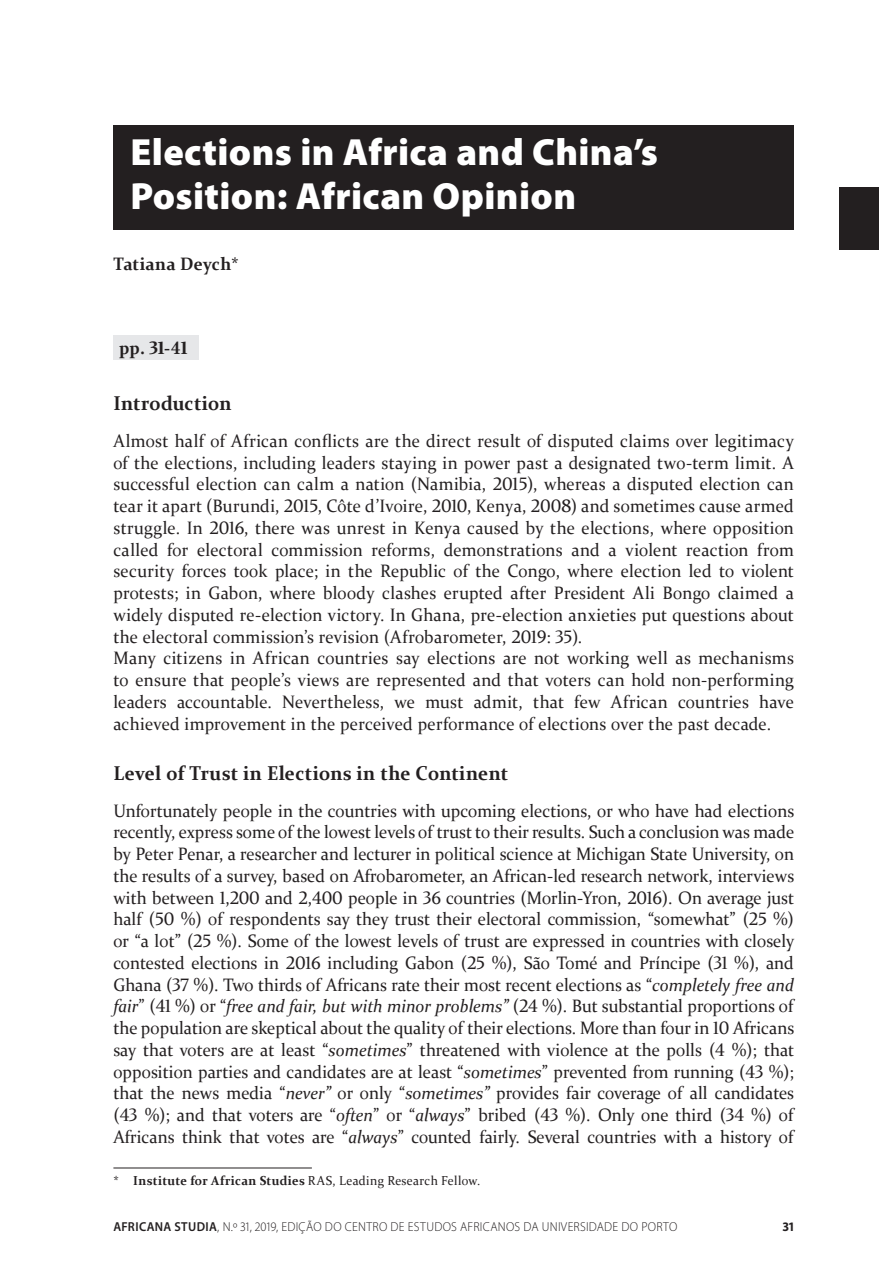
<style>
.page{position:relative;width:879px;height:1276px;background:#fff}
.page>*{position:absolute;margin:0;border:0;box-sizing:border-box;transform-origin:0 0}
.t1{font:900 38px/44px "Myriad Pro";letter-spacing:.01em;color:#fff}
.t2{font:700 20px "Constantia";letter-spacing:.01em;color:#231f20;scale:.95 1}
.t3{font:18px/21.8px "Constantia";letter-spacing:.015em;color:#231f20;scale:.95 1}
.t4{font:700 18px "Constantia";letter-spacing:.015em;color:#231f20;scale:.95 1}
.t5{font:300 13px "Myriad Pro";letter-spacing:.025em;color:#231f20;scale:.95 1}
.t6{font:13px "Constantia";letter-spacing:.03em;color:#231f20;scale:.95 1}
.t7{font:700 13px "Myriad Pro";color:#231f20;scale:.95 1}
.s1{font-style:italic}
.s2{font-weight:700}
.s3{font-weight:600}
</style>
<div class="page">
<div style="left:839px;top:187px;width:40px;height:62px;background:#231f20"></div>
<div style="left:113px;top:125px;width:681px;height:104px;background:#231f20"></div>
<div style="left:113px;top:335px;width:85px;height:25px;background:#e6e7e9"></div>
<hr style="left:113px;top:1167px;width:199px;height:1px;background:#231f20">
<h1 class="t1" style="left:130px;top:128px;width:529px">Elections in Africa and China’s<br>Position: African Opinion</h1>
<p class="t4" style="left:113px;top:251px;width:133px">Tatiana Deych*</p>
<p class="t4" style="left:119px;top:336px;width:73px">pp. 31-41</p>
<p class="t2" style="left:113px;top:389px;width:126px">Introduction</p>
<p class="t3" style="left:113px;top:429px;width:718px">Almost half of African conflicts are the direct result of disputed claims over legitimacy of the elections, including leaders staying in power past a designated two-term limit. A successful election can calm a nation (Namibia, 2015), whereas a disputed election can tear it apart (Burundi, 2015, Côte d’Ivoire, 2010, Kenya, 2008) and sometimes cause armed struggle. In 2016, there was unrest in Kenya caused by the elections, where opposition called for electoral commission reforms, demonstrations and a violent reaction from security forces took place; in the Republic of the Congo, where election led to violent protests; in Gabon, where bloody clashes erupted after President Ali Bongo claimed a widely disputed re-election victory. In Ghana, pre-election anxieties put questions about the electoral commission’s revision (Afrobarometer, 2019: 35).<br>Many citizens in African countries say elections are not working well as mechanisms to ensure that people’s views are represented and that voters can hold non-performing leaders accountable. Nevertheless, we must admit, that few African countries have achieved improvement in the perceived performance of elections over the past decade.</p>
<p class="t2" style="left:113px;top:759px;width:417px">Level of Trust in Elections in the Continent</p>
<p class="t3" style="left:113px;top:798px;width:718px;text-align:justify">Unfortunately people in the countries with upcoming elections, or who have had elections recently, express some of the lowest levels of trust to their results. Such a conclusion was made by Peter Penar, a researcher and lecturer in political science at Michigan State University, on the results of a survey, based on Afrobarometer, an African-led research network, interviews with between 1,200 and 2,400 people in 36 countries (Morlin-Yron, 2016). On average just half (50 %) of respondents say they trust their electoral commission, “somewhat” (25 %) or “a lot” (25 %). Some of the lowest levels of trust are expressed in countries with closely contested elections in 2016 including Gabon (25 %), São Tomé and Príncipe (31 %), and Ghana (37 %). Two thirds of Africans rate their most recent elections as “<span class="s1">completely free and fair</span>” (41 %) or “<span class="s1">free and fair, but with minor problems”</span> (24 %). But substantial proportions of the population are skeptical about the quality of their elections. More than four in 10 Africans say that voters are at least “<span class="s1">sometimes</span>” threatened with violence at the polls (4 %); that opposition parties and candidates are at least “<span class="s1">sometimes</span>” prevented from running (43 %); that the news media “<span class="s1">never”</span> or only “<span class="s1">sometimes”</span> provides fair coverage of all candidates (43 %); and that voters are “<span class="s1">often</span>” or “<span class="s1">always</span>” bribed (43 %). Only one third (34 %) of Africans think that votes are “<span class="s1">always</span>” counted fairly. Several countries with a history of</p>
<p class="t6" style="left:113px;top:1172px;width:388px">* <span class="s2">Institute for African Studies</span> RAS, Leading Research Fellow.</p>
<p class="t5" style="left:113px;top:1218px;width:595px"><span class="s3">AFRICANA STUDIA</span>, N.º 31, 2019, EDIÇÃO DO CENTRO DE ESTUDOS AFRICANOS DA UNIVERSIDADE DO PORTO</p>
<p class="t7" style="left:782px;top:1217px;width:13px">31</p>
</div>
